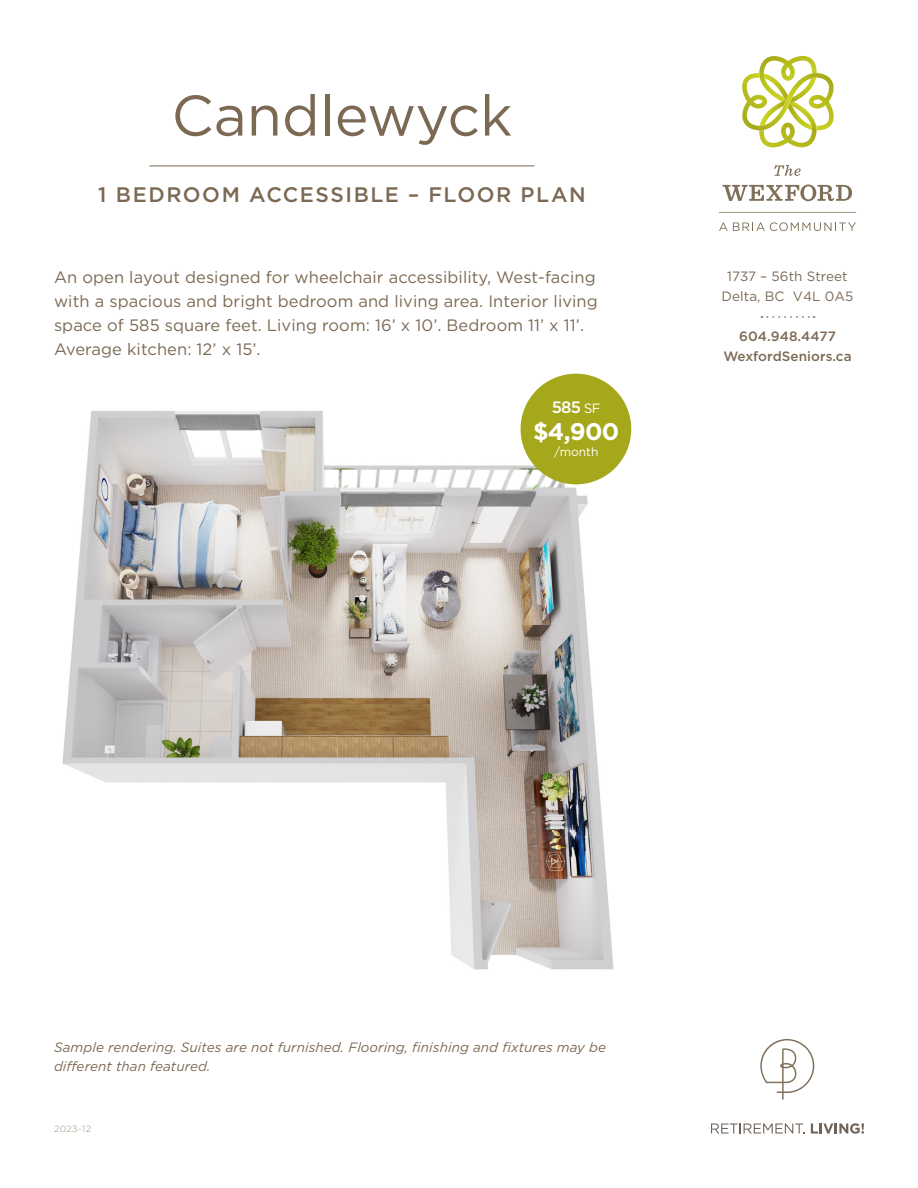
<style>
.page{position:relative;width:918px;height:1188px;background:#fff}
.page>*{position:absolute;margin:0;border:0;box-sizing:border-box;transform-origin:0 0}
.Page_Heading{font:57px "Gotham";color:#7c6954}
.Body{font:700 24px "Gotham";color:#fff}
.Page_Subhead{font:500 21px "Gotham";letter-spacing:.07em;color:#7c6954}
.Body-2{font:16.5px/24px "Gotham";letter-spacing:.005em;color:#7c6954}
.Body-3{font:500 16.5px "Gotham";color:#fff}
.Body-4{font:italic 13.5px/19.5px "Gotham";letter-spacing:.005em;color:#7c6954}
.t1{font:13.5px/20.1px "Gotham";letter-spacing:.005em;color:#7c6954;text-align:center}
.t2{font:500 13.5px/20.1px "Gotham";letter-spacing:.005em;color:#7c6954;text-align:center}
.Italic_Body{font:12px "Gotham";color:#fff}
.t3{font:300 9px "Gotham";letter-spacing:.045em;color:#a0907e}
.s1{font-weight:400;font-size:13.5px}
</style>
<div class="page">
<hr style="left:149px;top:166px;width:386px;height:1px;background:#7c6954">
<svg style="left:761px;top:316px;width:54px;height:2px"></svg>
<svg style="left:760px;top:1039px;width:55px;height:61px"></svg>
<svg style="left:711px;top:1124px;width:94px;height:10px"></svg>
<svg style="left:811px;top:1123px;width:53px;height:11px"></svg>
<svg style="left:719px;top:222px;width:137px;height:9px"></svg>
<svg style="left:719px;top:212px;width:137px;height:1px"></svg>
<svg style="left:774px;top:165px;width:27px;height:11px"></svg>
<svg style="left:723px;top:185px;width:129px;height:16px"></svg>
<svg style="left:742px;top:56px;width:92px;height:91px"></svg>
<img style="left:62px;top:378px;width:570px;height:592px">
<div style="left:521px;top:374px;width:110px;height:110px;background:#a5a81a;border-radius:50%"></div>
<p class="Page_Heading" style="left:171px;top:79px;width:343px">Candlewyck</p>
<p class="Page_Subhead" style="left:98px;top:180px;width:489px">1 BEDROOM ACCESSIBLE – FLOOR PLAN</p>
<p class="Body-2" style="left:54px;top:265px;width:545px">An open layout designed for wheelchair accessibility, West-facing with a spacious and bright bedroom and living area. Interior living space of 585 square feet. Living room: 16’ x 10’. Bedroom 11’ x 11’.<br>Average kitchen: 12’ x 15’.</p>
<p class="Body-3" style="left:552px;top:396px;width:50px">585 <span class="s1">SF</span></p>
<p class="Body" style="left:533px;top:415px;width:88px">$4,900</p>
<p class="Italic_Body" style="left:554px;top:444px;width:46px">/month</p>
<p class="t1" style="left:722px;top:266px;width:133px">1737 – 56th Street<br>Delta, BC V4L 0A5</p>
<p class="t2" style="left:723px;top:326px;width:130px">604.948.4477<br>WexfordSeniors.ca</p>
<p class="Body-4" style="left:54px;top:1037px;width:554px">Sample rendering. Suites are not furnished. Flooring, finishing and fixtures may be different than featured.</p>
<p class="t3" style="left:54px;top:1123px;width:39px">2023-12</p>
</div>
